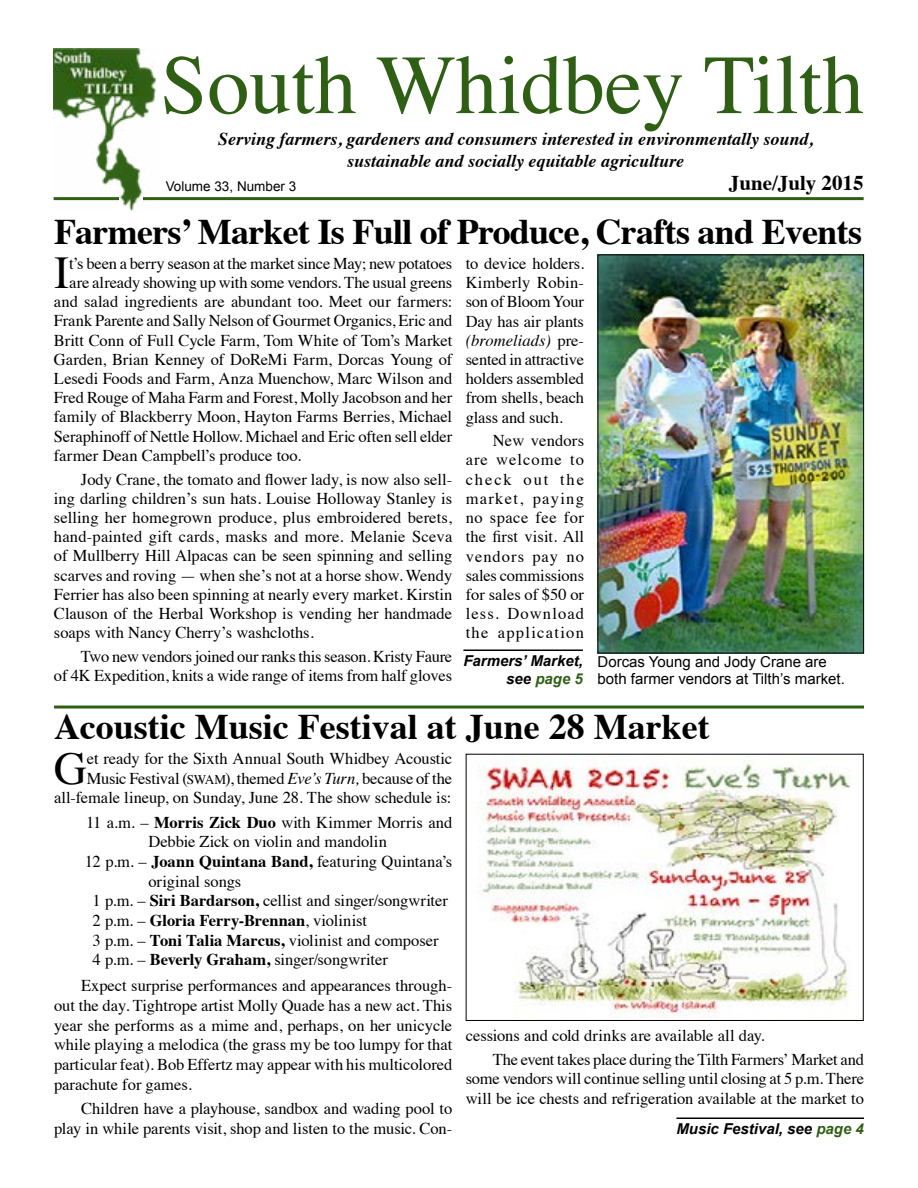
<style>
.page{position:relative;width:918px;height:1188px;background:#fff}
.page>*{position:absolute;margin:0;border:0;box-sizing:border-box;transform-origin:0 0}
.t1{font:84px "Times";color:#2f5f14}
.t2{font:45.45px "Times";color:#000}
.t3{font:700 36px "Times";letter-spacing:-.02em;color:#000}
.t4{font:700 36px "Times";color:#000}
.t5{font:700 21px "Times";color:#000}
.t6{font:italic 700 18px/21.6px "Times";color:#000;text-align:center}
.t7{font:16.5px/19.2px "Times";letter-spacing:-.005em;color:#000;text-align:justify}
.t8{font:700 16.5px "Times";letter-spacing:-.005em;color:#000}
.t9{font:15px/17.2px "Arial";color:#000}
.t10{font:italic 700 15px/18px "Arial";color:#000;text-align:right}
.t11{font:13.5px "Arial";color:#000}
.s1{font-style:italic}
.s2{color:#2f5f14}
.s3{font-family:"Times Roman SC800"}
.s4{font-family:"Times Roman SC800";font-size:13.2px}
.s5{font-weight:700}
.s6{font-weight:400}
.s7{font-family:"Times Roman SC800";font-weight:400}
</style>
<div class="page">
<hr style="left:54px;top:197px;width:810px;height:3px;background:#2f5f14">
<img style="left:54px;top:49px;width:105px;height:162px">
<hr style="left:54px;top:706px;width:810px;height:3px;background:#2f5f14">
<img style="left:478px;top:756px;width:373px;height:262px">
<div style="left:466px;top:754px;width:398px;height:267px;border:1px solid #000"></div>
<img style="left:600px;top:257px;width:262px;height:394px">
<div style="left:598px;top:255px;width:266px;height:398px;border:1px solid #000"></div>
<hr style="left:463px;top:650px;width:120px;height:1px;background:#000">
<hr style="left:676px;top:1118px;width:188px;height:1px;background:#000">
<h1 class="t1" style="left:161px;top:6px;width:705px">South Whidbey Tilth</h1>
<p class="t6" style="left:218px;top:126px;width:597px">Serving farmers, gardeners and consumers interested in environmentally sound, sustainable and socially equitable agriculture</p>
<p class="t11" style="left:166px;top:177px;width:132px">Volume 33, Number 3</p>
<p class="t5" style="left:729px;top:163px;width:136px">June/July 2015</p>
<h3 class="t3" style="left:54px;top:197px;width:810px">Farmers’ Market Is Full of Produce, Crafts and Events</h3>
<h2 class="t2" style="left:54px;top:230px;width:17px">I</h2>
<p class="t7" style="left:69px;top:252px;width:385px">t’s been a berry season at the market since May; new potatoes</p>
<p class="t7" style="left:466px;top:252px;width:120px">to device holders.<br>Kimberly Robin&shy;son of Bloom Your Day has air plants <span class="s1">(bromeliads)</span> pre&shy;sented in attractive holders assembled from shells, beach glass and such.</p>
<p class="t7" style="left:466px;top:430px;width:120px;text-indent:27px">New vendors are welcome to check out the market, paying no space fee for the first visit. All vendors pay no sales commissions for sales of $50 or less. Download the application</p>
<p class="t7" style="left:69px;top:271px;width:385px">are already showing up with some vendors. The usual greens</p>
<p class="t7" style="left:54px;top:291px;width:400px">and salad ingredients are abundant too. Meet our farmers:</p>
<p class="t7" style="left:54px;top:310px;width:400px">Frank Parente and Sally Nelson of Gourmet Organics, Eric and</p>
<p class="t7" style="left:54px;top:329px;width:400px">Britt Conn of Full Cycle Farm, Tom White of Tom’s Market</p>
<p class="t7" style="left:54px;top:348px;width:400px">Garden, Brian Kenney of DoReMi Farm, Dorcas Young of</p>
<p class="t7" style="left:54px;top:368px;width:400px">Lesedi Foods and Farm, Anza Muenchow, Marc Wilson and</p>
<p class="t7" style="left:54px;top:387px;width:400px">Fred Rouge of Maha Farm and Forest, Molly Jacobson and her</p>
<p class="t7" style="left:54px;top:406px;width:400px">family of Blackberry Moon, Hayton Farms Berries, Michael</p>
<p class="t7" style="left:54px;top:425px;width:400px">Seraphinoff of Nettle Hollow. Michael and Eric often sell elder</p>
<p class="t7" style="left:54px;top:444px;width:249px">farmer Dean Campbell’s produce too.</p>
<p class="t7" style="left:54px;top:468px;width:400px;text-indent:27px">Jody Crane, the tomato and flower lady, is now also sell&shy;ing darling children’s sun hats. Louise Holloway Stanley is selling her homegrown produce, plus embroidered berets, hand-painted gift cards, masks and more. Melanie Sceva of Mullberry Hill Alpacas can be seen spinning and selling scarves and roving — when she’s not at a horse show. Wendy Ferrier has also been spinning at nearly every market. Kirstin Clauson of the Herbal Workshop is vending her handmade soaps with Nancy Cherry’s washcloths.</p>
<p class="t7" style="left:54px;top:645px;width:400px;text-align:right">Two new vendors joined our ranks this season. Kristy Faure<br>of 4K Expedition, knits a wide range of items from half gloves</p>
<p class="t10" style="left:463px;top:652px;width:121px">Farmers’ Market, see <span class="s2">page 5</span></p>
<p class="t9" style="left:598px;top:653px;width:249px">Dorcas Young and Jody Crane are both farmer vendors at Tilth’s market.</p>
<h3 class="t4" style="left:54px;top:692px;width:657px">Acoustic Music Festival at June 28 Market</h3>
<h2 class="t2" style="left:54px;top:726px;width:34px">G</h2>
<p class="t7" style="left:54px;top:748px;width:400px;text-align:right">et ready for the Sixth Annual South Whidbey Acoustic<br>Music Festival <span class="s3">(</span><span class="s4">SWAM</span><span class="s3">),</span> themed <span class="s1">Eve’s Turn,</span> because of the all-female lineup, on Sunday, June 28. The show schedule is:</p>
<p class="t7" style="left:86px;top:811px;width:368px">11 a.m. – <span class="s5">Morris Zick Duo</span> with Kimmer Morris and</p>
<p class="t7" style="left:149px;top:831px;width:240px">Debbie Zick on violin and mandolin</p>
<p class="t7" style="left:85px;top:850px;width:369px">12 p.m. – <span class="s5">Joann Quintana Band,</span> featuring Quintana’s</p>
<p class="t7" style="left:149px;top:870px;width:94px">original songs</p>
<p class="t7" style="left:93px;top:890px;width:357px">1 p.m. – <span class="s5">Siri Bardarson,</span> cellist and singer/songwriter</p>
<p class="t8" style="left:93px;top:905px;width:276px"><span class="s6">2 p.m. –</span> Gloria Ferry-Brennan<span class="s7">,</span> <span class="s6">violinist</span></p>
<p class="t7" style="left:93px;top:929px;width:347px">3 p.m. – <span class="s5">Toni Talia Marcus,</span> violinist and composer</p>
<p class="t7" style="left:93px;top:949px;width:297px">4 p.m. – <span class="s5">Beverly Graham,</span> singer/songwriter</p>
<p class="t7" style="left:54px;top:974px;width:400px;line-height:19.6px;text-indent:27px">Expect surprise performances and appearances through&shy;out the day. Tightrope artist Molly Quade has a new act. This year she performs as a mime and, perhaps, on her unicycle while playing a melodica (the grass my be too lumpy for that particular feat). Bob Effertz may appear with his multicolored parachute for games.</p>
<p class="t7" style="left:54px;top:1097px;width:400px;line-height:19.6px;text-align:right">Children have a playhouse, sandbox and wading pool to play in while parents visit, shop and listen to the music. Con-</p>
<p class="t7" style="left:493px;top:1021px;width:373px;line-height:24.2px;text-indent:-27px">cessions and cold drinks are available all day.<br>The event takes place during the Tilth Farmers’ Market and</p>
<p class="t7" style="left:466px;top:1068px;width:400px;line-height:19.6px">some vendors will continue selling until closing at 5 p.m. There will be ice chests and refrigeration available at the market to</p>
<p class="t10" style="left:676px;top:1120px;width:189px">Music Festival, see <span class="s2">page 4</span></p>
</div>
